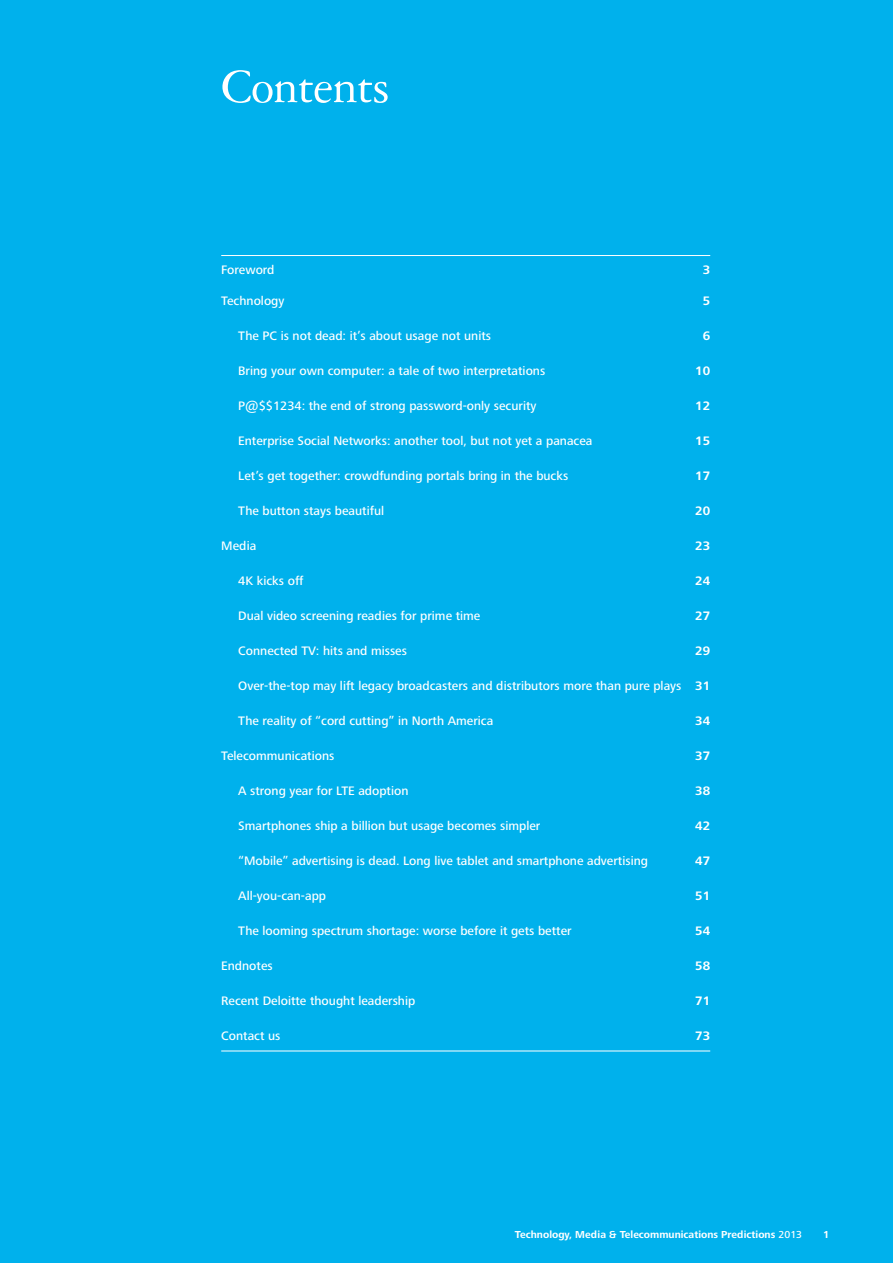
<style>
.page{position:relative;width:893px;height:1263px;background:#00b1ec}
.page>*{position:absolute;margin:0;border:0;box-sizing:border-box;transform-origin:0 0}
.t1{font:51px "Garamond Three";letter-spacing:-.02em;color:#fff}
.t2{font:500 12.75px "Frutiger Next Pro";color:#fff}
.t3{font:700 12.75px "Frutiger Next Pro";color:#fff}
.t4{font:700 10.5px "Frutiger Next Pro";color:#fff}
.s1{font-weight:700}
.s2{font-weight:500}
</style>
<div class="page">
<hr style="left:221px;top:255px;width:489px;height:1px;background:#fff">
<hr style="left:221px;top:1050px;width:489px;height:1px;background:#fff">
<h1 class="t1" style="left:221px;top:59px;width:170px">Contents</h1>
<p class="t2" style="left:221px;top:262px;width:55px">Foreword</p>
<p class="t3" style="left:703px;top:262px;width:9px">3</p>
<p class="t2" style="left:221px;top:293px;width:65px">Technology</p>
<p class="t3" style="left:703px;top:293px;width:9px">5</p>
<p class="t2" style="left:238px;top:328px;width:254px">The PC is not dead: it’s about usage not units</p>
<p class="t3" style="left:703px;top:328px;width:9px">6</p>
<p class="t2" style="left:238px;top:363px;width:309px">Bring your own computer: a tale of two interpretations</p>
<p class="t3" style="left:695px;top:363px;width:16px">10</p>
<p class="t2" style="left:238px;top:398px;width:300px">P@$$1234: the end of strong password‑only security</p>
<p class="t3" style="left:695px;top:398px;width:16px">12</p>
<p class="t2" style="left:238px;top:433px;width:356px">Enterprise Social Networks: another tool, but not yet a panacea</p>
<p class="t3" style="left:695px;top:433px;width:16px">15</p>
<p class="t2" style="left:238px;top:468px;width:332px">Let’s get together: crowdfunding portals bring in the bucks</p>
<p class="t3" style="left:695px;top:468px;width:16px">17</p>
<p class="t2" style="left:238px;top:503px;width:147px">The button stays beautiful</p>
<p class="t3" style="left:695px;top:503px;width:16px">20</p>
<p class="t2" style="left:221px;top:538px;width:37px">Media</p>
<p class="t3" style="left:695px;top:538px;width:16px">23</p>
<p class="t2" style="left:238px;top:573px;width:67px">4K kicks off</p>
<p class="t3" style="left:695px;top:573px;width:16px">24</p>
<p class="t2" style="left:238px;top:608px;width:244px">Dual video screening readies for prime time</p>
<p class="t3" style="left:695px;top:608px;width:16px">27</p>
<p class="t2" style="left:238px;top:643px;width:170px">Connected TV: hits and misses</p>
<p class="t3" style="left:695px;top:643px;width:16px">29</p>
<p class="t2" style="left:238px;top:678px;width:473px">Over‑the‑top may lift legacy broadcasters and distributors more than pure plays <span class="s1">31</span></p>
<p class="t2" style="left:238px;top:713px;width:257px">The reality of “cord cutting” in North America</p>
<p class="t3" style="left:695px;top:713px;width:16px">34</p>
<p class="t2" style="left:221px;top:748px;width:115px">Telecommunications</p>
<p class="t3" style="left:695px;top:748px;width:16px">37</p>
<p class="t2" style="left:238px;top:783px;width:172px">A strong year for LTE adoption</p>
<p class="t3" style="left:695px;top:783px;width:16px">38</p>
<p class="t2" style="left:238px;top:818px;width:304px">Smartphones ship a billion but usage becomes simpler</p>
<p class="t3" style="left:695px;top:818px;width:16px">42</p>
<p class="t2" style="left:238px;top:853px;width:411px">“Mobile” advertising is dead. Long live tablet and smartphone advertising</p>
<p class="t3" style="left:695px;top:853px;width:16px">47</p>
<p class="t2" style="left:238px;top:888px;width:89px">All‑you‑can‑app</p>
<p class="t3" style="left:695px;top:888px;width:16px">51</p>
<p class="t2" style="left:238px;top:923px;width:335px">The looming spectrum shortage: worse before it gets better</p>
<p class="t3" style="left:695px;top:923px;width:16px">54</p>
<p class="t2" style="left:221px;top:958px;width:53px">Endnotes</p>
<p class="t3" style="left:695px;top:958px;width:16px">58</p>
<p class="t2" style="left:221px;top:993px;width:196px">Recent Deloitte thought leadership</p>
<p class="t3" style="left:695px;top:993px;width:16px">71</p>
<p class="t2" style="left:221px;top:1028px;width:61px">Contact us</p>
<p class="t3" style="left:695px;top:1028px;width:16px">73</p>
<p class="t4" style="left:515px;top:1228px;width:289px">Technology, Media &amp; Telecommunications Predictions <span class="s2">2013</span></p>
<p class="t4" style="left:823px;top:1228px;width:8px">1</p>
</div>
